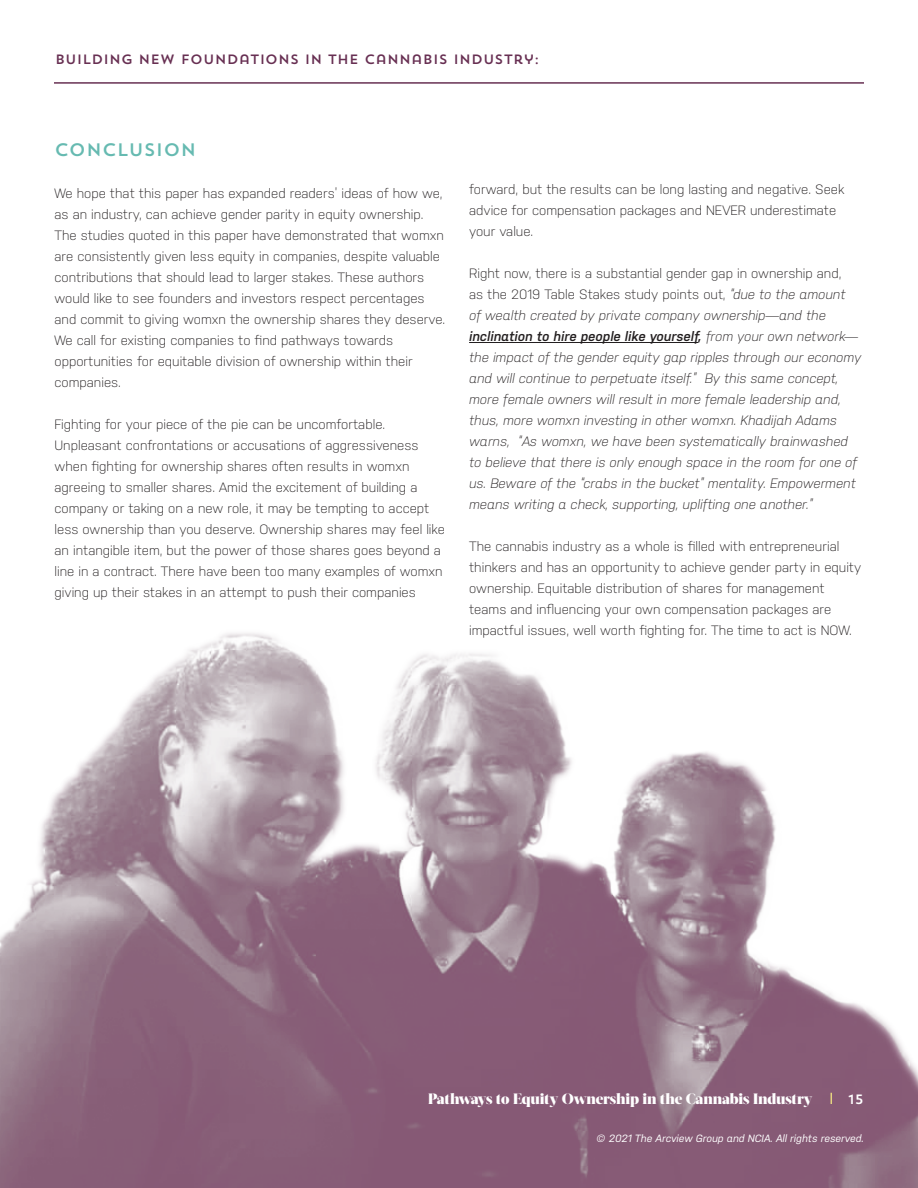
<style>
.page{position:relative;width:918px;height:1188px;background:#fff}
.page>*{position:absolute;margin:0;border:0;box-sizing:border-box;transform-origin:0 0}
.t1{font:18px "Trend Sans One";color:#66bab1}
.t2{font:900 15px "Acta Display";letter-spacing:-.01em;color:#fff}
.t3{font:300 13.5px/21px "Nudista";color:#231f20}
.t4{font:italic 300 13.5px/21px "Nudista";color:#231f20}
.t5{font:13.5px "Trend Sans One";color:#683053}
.t6{font:13.5px "Trend Sans One";color:#fff}
.t7{font:italic 10.5px "Nudista";color:#fff}
.s1{font-style:normal}
.s2{font-weight:600}
</style>
<div class="page">
<hr style="left:54px;top:82px;width:810px;height:2px;background:#683053">
<img style="left:0;top:633px;width:918px;height:555px">
<hr style="left:469px;top:342px;width:229px;height:1px;background:#231f20">
<p class="t5" style="left:55px;top:51px;width:486px">BUILDING NEW FOUNDATIONS IN THE CANNABIS INDUSTRY:</p>
<p class="t1" style="left:55px;top:138px;width:143px">CONCLUSION</p>
<p class="t3" style="left:55px;top:181px;width:392px">We hope that this paper has expanded readers’ ideas of how we, as an industry, can achieve gender parity in equity ownership.<br>The studies quoted in this paper have demonstrated that womxn are consistently given less equity in companies, despite valuable contributions that should lead to larger stakes. These authors would like to see founders and investors respect percentages and commit to giving womxn the ownership shares they deserve.<br>We call for existing companies to find pathways towards opportunities for equitable division of ownership within their companies.</p>
<p class="t3" style="left:55px;top:412px;width:392px">Fighting for your piece of the pie can be uncomfortable.<br>Unpleasant confrontations or accusations of aggressiveness when fighting for ownership shares often results in womxn agreeing to smaller shares. Amid the excitement of building a company or taking on a new role, it may be tempting to accept less ownership than you deserve. Ownership shares may feel like an intangible item, but the power of those shares goes beyond a line in a contract. There have been too many examples of womxn giving up their stakes in an attempt to push their companies</p>
<p class="t3" style="left:469px;top:178px;width:377px">forward, but the results can be long lasting and negative. Seek advice for compensation packages and NEVER underestimate your value.</p>
<p class="t4" style="left:469px;top:262px;width:394px"><span class="s1">Right now, there is a substantial gender gap in ownership and,<br>as the 2019 Table Stakes study points out,</span> “due to the amount<br>of wealth created by private company ownership—and the <span class="s2">inclination to hire people like yourself,</span> from your own network— the impact of the gender equity gap ripples through our economy and will continue to perpetuate itself.” By this same concept, more female owners will result in more female leadership and, thus, more womxn investing in other womxn. Khadijah Adams warns, “As womxn, we have been systematically brainwashed to believe that there is only enough space in the room for one of us. Beware of the “crabs in the bucket” mentality. Empowerment means writing a check, supporting, uplifting one another.”</p>
<p class="t3" style="left:469px;top:535px;width:394px">The cannabis industry as a whole is filled with entrepreneurial thinkers and has an opportunity to achieve gender party in equity ownership. Equitable distribution of shares for management teams and influencing your own compensation packages are impactful issues, well worth fighting for. The time to act is NOW.</p>
<p class="t2" style="left:428px;top:1090px;width:386px">Pathways to Equity Ownership in the Cannabis Industry</p>
<p class="t6" style="left:848px;top:1091px;width:18px">15</p>
<p class="t7" style="left:596px;top:1130px;width:269px">©️ 2021 The Arcview Group and NCIA. All rights reserved.</p>
</div>
